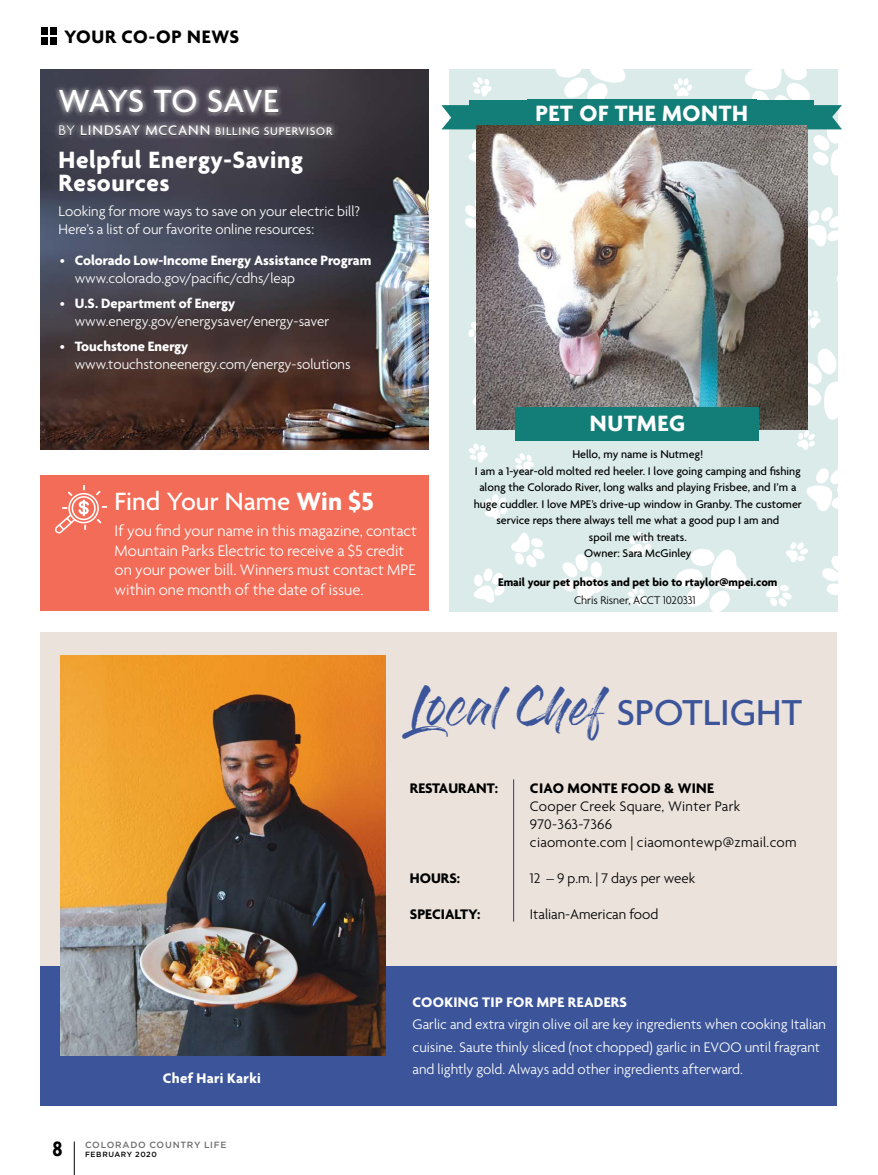
<style>
.page{position:relative;width:878px;height:1175px;background:#fff}
.page>*{position:absolute;margin:0;border:0;box-sizing:border-box;transform-origin:0 0}
.t1{font:39px "Gloss And Bloom";color:#3b549a}
.t2{font:500 34.5px "Agenda";letter-spacing:-.015em;color:#fff}
.t3{font:500 27px "Agenda";color:#fff}
.t4{font:700 25.5px/22.5px "Agenda";letter-spacing:.02em;color:#fff}
.t5{font:700 24px "Agenda";letter-spacing:.02em;color:#fff}
.t6{font:700 condensed 22.5px "Agenda";color:#000}
.t7{font:700 19.5px "Agenda";letter-spacing:.03em;color:#000}
.t8{font:300 16.5px/19.5px "Agenda";color:#fff}
.t9{font:300 15px/22.5px "Agenda";color:#fff}
.t10{font:300 15px/18px "Agenda";letter-spacing:.015em;color:#000}
.t11{font:700 15px "Agenda";letter-spacing:.02em;color:#fff}
.t12{font:700 15px "Agenda";color:#000}
.t13{font:700 15px "Agenda";letter-spacing:.02em;color:#000}
.t14{font:700 14.7px "Agenda";color:#fff}
.t15{font:500 12px/16.5px "Agenda";color:#000;text-align:center}
.t16{font:700 12px "Agenda";color:#000}
.t17{font:500 12px "Agenda";letter-spacing:.065em;color:#fff}
.t18{font:300 12px "Agenda";color:#000}
.t19{font:500 9px "Gotham HTF";letter-spacing:.075em;color:#6d6e71}
.t20{font:500 7.5px "Gotham HTF";letter-spacing:.075em;color:#000}
.s1{font-weight:300;font-size:15px}
.s2{font-size:15px}
.s3{font-weight:300}
.s4{font-weight:700}
.s5{font-family:"Agenda";font-weight:500}
</style>
<div class="page">
<img style="left:40px;top:69px;width:389px;height:380px">
<div style="left:449px;top:70px;width:388px;height:541px;background:#dbebea"></div>
<svg style="left:807px;top:348px;width:30px;height:72px"></svg>
<svg style="left:676px;top:549px;width:72px;height:62px"></svg>
<svg style="left:806px;top:468px;width:31px;height:43px"></svg>
<svg style="left:822px;top:556px;width:15px;height:39px"></svg>
<svg style="left:561px;top:554px;width:43px;height:48px"></svg>
<svg style="left:807px;top:206px;width:30px;height:41px"></svg>
<svg style="left:465px;top:200px;width:11px;height:28px"></svg>
<svg style="left:472px;top:382px;width:4px;height:24px"></svg>
<svg style="left:468px;top:140px;width:8px;height:22px"></svg>
<svg style="left:468px;top:322px;width:8px;height:22px"></svg>
<svg style="left:807px;top:309px;width:13px;height:19px"></svg>
<svg style="left:473px;top:77px;width:19px;height:20px"></svg>
<svg style="left:469px;top:443px;width:19px;height:20px"></svg>
<svg style="left:797px;top:430px;width:17px;height:20px"></svg>
<svg style="left:627px;top:587px;width:20px;height:19px"></svg>
<svg style="left:515px;top:453px;width:19px;height:20px"></svg>
<svg style="left:629px;top:532px;width:22px;height:24px"></svg>
<svg style="left:474px;top:568px;width:30px;height:35px"></svg>
<svg style="left:485px;top:494px;width:22px;height:26px"></svg>
<svg style="left:511px;top:533px;width:34px;height:34px"></svg>
<svg style="left:766px;top:582px;width:26px;height:24px"></svg>
<svg style="left:786px;top:542px;width:22px;height:20px"></svg>
<svg style="left:556px;top:70px;width:70px;height:29px"></svg>
<img style="left:476px;top:124px;width:331px;height:306px">
<svg style="left:441px;top:105px;width:35px;height:24px"></svg>
<div style="left:469px;top:100px;width:344px;height:24px;background:#137d77"></div>
<svg style="left:504px;top:124px;width:29px;height:17px"></svg>
<svg style="left:669px;top:70px;width:173px;height:110px"></svg>
<div style="left:527px;top:99px;width:229px;height:26px;background:#137d77"></div>
<div style="left:516px;top:407px;width:243px;height:34px;background:#137d77"></div>
<div style="left:40px;top:632px;width:797px;height:422px;background:#eae2db"></div>
<div style="left:40px;top:965px;width:797px;height:140px;background:#3b549a"></div>
<img style="left:60px;top:655px;width:325px;height:400px">
<hr style="left:513px;top:779px;width:1px;height:142px;background:#3b549a">
<svg style="left:54px;top:84px;width:284px;height:57px"></svg>
<div style="left:40px;top:475px;width:389px;height:136px;background:#f36c57"></div>
<svg style="left:55px;top:485px;width:52px;height:48px"></svg>
<hr style="left:74px;top:1141px;width:1px;height:33px;background:#000">
<div style="left:50px;top:37px;width:7px;height:7px;background:#000"></div>
<div style="left:50px;top:28px;width:7px;height:7px;background:#000"></div>
<div style="left:41px;top:37px;width:7px;height:7px;background:#000"></div>
<div style="left:41px;top:28px;width:7px;height:7px;background:#000"></div>
<h3 class="t7" style="left:64px;top:26px;width:176px">YOUR CO-OP NEWS</h3>
<h2 class="t2" style="left:58px;top:83px;width:222px">WAYS TO SAVE</h2>
<p class="t17" style="left:58px;top:125px;width:275px"><span class="s1">BY</span> <span class="s2">LINDSAY MCCANN</span> BILLING SUPERVISOR</p>
<h3 class="t4" style="left:58px;top:150px;width:246px">Helpful Energy-Saving<br>Resources</h3>
<p class="t9" style="left:58px;top:203px;width:303px;line-height:18px">Looking for more ways to save on your electric bill?<br>Here’s a list of our favorite online resources:</p>
<p class="t14" style="left:60px;top:252px;width:313px"><span class="s3">•</span> Colorado Low-Income Energy Assistance Program</p>
<p class="t9" style="left:75px;top:268px;width:222px">www.colorado.gov/pacific/cdhs/leap</p>
<p class="t14" style="left:60px;top:295px;width:177px"><span class="s3">•</span> U.S. Department of Energy</p>
<p class="t9" style="left:75px;top:311px;width:256px">www.energy.gov/energysaver/energy-saver</p>
<p class="t14" style="left:60px;top:338px;width:130px"><span class="s3">•</span> Touchstone Energy</p>
<p class="t9" style="left:75px;top:353px;width:277px">www.touchstoneenergy.com/energy-solutions</p>
<h3 class="t3" style="left:115px;top:486px;width:261px">Find Your Name <span class="s4">Win $5</span></h3>
<p class="t8" style="left:115px;top:522px;width:303px">If you find your name in this magazine, contact Mountain Parks Electric to receive a $5 credit on your power bill. Winners must contact MPE within one month of the date of issue.</p>
<h3 class="t5" style="left:535px;top:100px;width:214px">PET OF THE MONTH</h3>
<h3 class="t5" style="left:589px;top:411px;width:97px">NUTMEG</h3>
<p class="t15" style="left:473px;top:446px;width:329px">Hello, my name is Nutmeg!<br>I am a 1-year-old molted red heeler. I love going camping and fishing along the Colorado River, long walks and playing Frisbee, and I’m a huge cuddler. I love MPE’s drive-up window in Granby. The customer service reps there always tell me what a good pup I am and<br>spoil me with treats.<br>Owner: Sara McGinley</p>
<p class="t16" style="left:498px;top:575px;width:281px">Email your pet photos and pet bio to rtaylor@mpei.com</p>
<p class="t18" style="left:574px;top:594px;width:123px">Chris Risner, ACCT 1020331</p>
<h1 class="t1" style="left:411px;top:688px;width:392px">Local Chef <span class="s5">SPOTLIGHT</span></h1>
<p class="t11" style="left:163px;top:1070px;width:100px">Chef Hari Karki</p>
<h3 class="t6" style="left:52px;top:1136px;width:12px">8</h3>
<p class="t19" style="left:85px;top:1140px;width:143px">COLORADO COUNTRY LIFE</p>
<p class="t20" style="left:85px;top:1150px;width:73px">FEBRUARY 2020</p>
<p class="t12" style="left:410px;top:780px;width:90px">RESTAURANT:</p>
<p class="t13" style="left:530px;top:780px;width:185px">CIAO MONTE FOOD &amp; WINE</p>
<p class="t10" style="left:530px;top:798px;width:268px">Cooper Creek Square, Winter Park<br>970-363-7366<br>ciaomonte.com | ciaomontewp@zmail.com</p>
<p class="t12" style="left:410px;top:870px;width:52px">HOURS:</p>
<p class="t10" style="left:530px;top:870px;width:167px">12 – 9 p.m. | 7 days per week</p>
<p class="t12" style="left:410px;top:906px;width:72px">SPECIALTY:</p>
<p class="t10" style="left:530px;top:906px;width:130px">Italian-American food</p>
<p class="t11" style="left:412px;top:993px;width:216px">COOKING TIP FOR MPE READERS</p>
<p class="t9" style="left:412px;top:1014px;width:415px">Garlic and extra virgin olive oil are key ingredients when cooking Italian cuisine. Saute thinly sliced (not chopped) garlic in EVOO until fragrant and lightly gold. Always add other ingredients afterward.</p>
</div>
